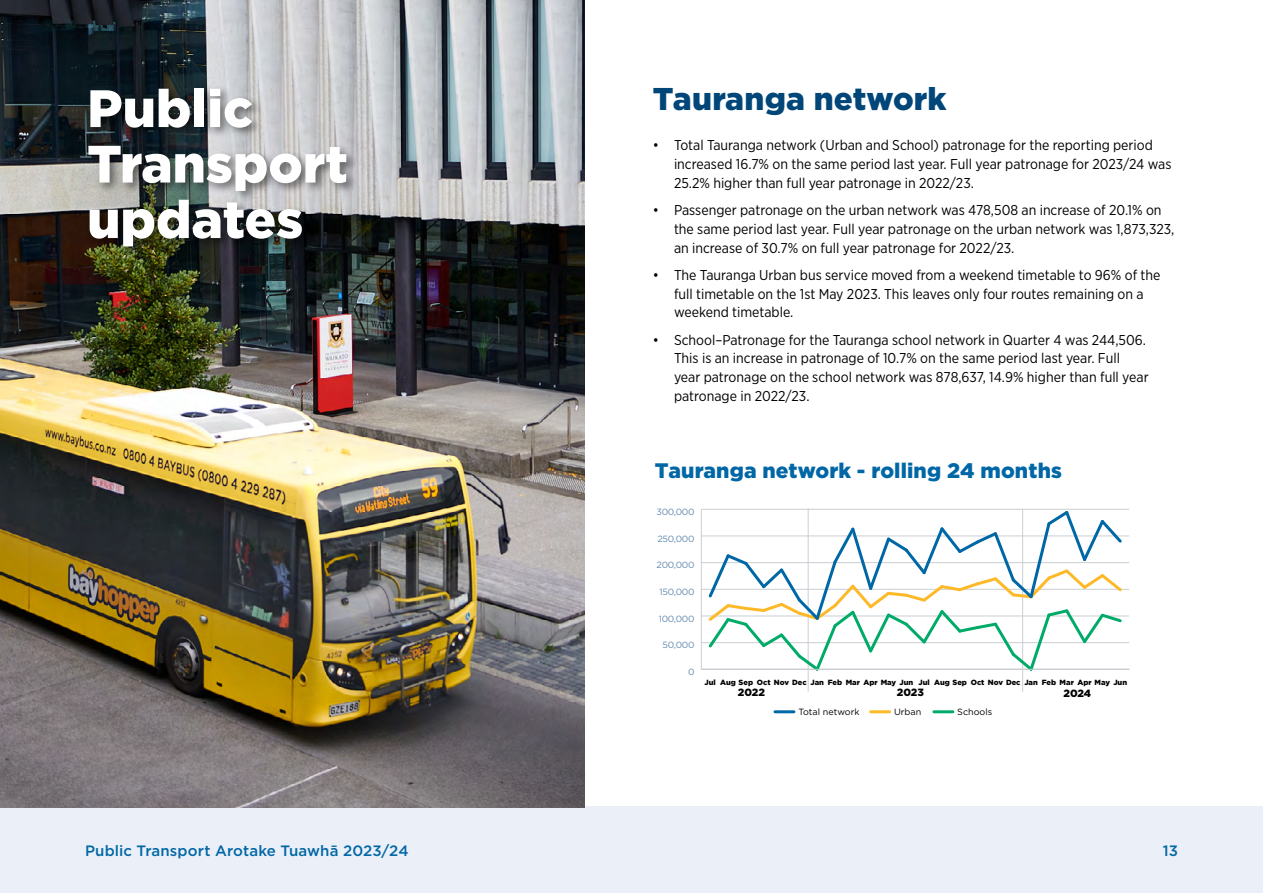
<style>
.page{position:relative;width:1263px;height:893px;background:#fff}
.page>*{position:absolute;margin:0;border:0;box-sizing:border-box;transform-origin:0 0}
.t1{font:900 52.5px/55.5px "Gotham";color:#fff}
.t2{font:900 31.5px "Gotham";letter-spacing:.005em;color:#004678}
.t3{font:900 21px "Gotham";letter-spacing:.005em;color:#0067a6}
.t4{font:500 15px "Gotham";letter-spacing:.01em;color:#0067a6}
.t5{font:14.25px/18.8px "Gotham Narrow";color:#000}
.t6{font:900 10.5px "Gotham";color:#000}
.t7{font:9px "Gotham";letter-spacing:-.025em;color:#658ab1}
.t8{font:9px "Gotham";color:#000}
.t9{font:900 7.5px "Gotham";color:#000}
</style>
<div class="page">
<div style="left:0;top:806px;width:1263px;height:87px;background:#ebeff7"></div>
<img style="left:0;top:0;width:585px;height:808px">
<div style="left:85px;top:85px;width:273px;height:174px;background:#000;opacity:.5"></div>
<hr style="left:808px;top:509px;width:1px;height:182px;background:#caced2">
<hr style="left:1022px;top:509px;width:1px;height:183px;background:#caced2">
<hr style="left:701px;top:509px;width:1px;height:160px;background:#caced2">
<hr style="left:701px;top:642px;width:428px;height:1px;background:#caced2">
<hr style="left:701px;top:616px;width:428px;height:1px;background:#caced2">
<hr style="left:701px;top:589px;width:428px;height:1px;background:#caced2">
<hr style="left:701px;top:562px;width:428px;height:1px;background:#caced2">
<hr style="left:701px;top:536px;width:428px;height:1px;background:#caced2">
<hr style="left:701px;top:509px;width:428px;height:1px;background:#caced2">
<svg style="left:706px;top:508px;width:418px;height:165px"></svg>
<hr style="left:701px;top:669px;width:428px;height:1px;background:#caced2">
<hr style="left:775px;top:710px;width:19px;height:3px;background:#0067a6">
<hr style="left:871px;top:710px;width:19px;height:3px;background:#fdb927">
<hr style="left:934px;top:710px;width:19px;height:3px;background:#00ab69">
<h1 class="t1" style="left:87px;top:80px;width:262px">Public<br>Transport updates</h1>
<h2 class="t2" style="left:653px;top:77px;width:295px">Tauranga network</h2>
<p class="t5" style="left:674px;top:136px;width:499px;text-indent:-21px">• Total Tauranga network (Urban and School) patronage for the reporting period increased 16.7% on the same period last year. Full year patronage for 2023/24 was<br>25.2% higher than full year patronage in 2022/23.</p>
<p class="t5" style="left:674px;top:200px;width:502px;text-indent:-21px">• Passenger patronage on the urban network was 478,508 an increase of 20.1% on the same period last year. Full year patronage on the urban network was 1,873,323, an increase of 30.7% on full year patronage for 2022/23.</p>
<p class="t5" style="left:674px;top:265px;width:488px;text-indent:-21px">• The Tauranga Urban bus service moved from a weekend timetable to 96% of the full timetable on the 1st May 2023. This leaves only four routes remaining on a weekend timetable.</p>
<p class="t5" style="left:674px;top:330px;width:476px;text-indent:-21px">• School–Patronage for the Tauranga school network in Quarter 4 was 244,506.<br>This is an increase in patronage of 10.7% on the same period last year. Full year patronage on the school network was 878,637, 14.9% higher than full year patronage in 2022/23.</p>
<h3 class="t3" style="left:655px;top:456px;width:409px">Tauranga network - rolling 24 months</h3>
<p class="t7" style="left:656px;top:506px;width:40px">300,000</p>
<p class="t7" style="left:657px;top:533px;width:39px">250,000</p>
<p class="t7" style="left:656px;top:559px;width:40px">200,000</p>
<p class="t7" style="left:660px;top:586px;width:36px">150,000</p>
<p class="t7" style="left:659px;top:613px;width:37px">100,000</p>
<p class="t7" style="left:663px;top:639px;width:33px">50,000</p>
<p class="t7" style="left:688px;top:666px;width:8px">0</p>
<p class="t9" style="left:705px;top:677px;width:424px">Jul Aug Sep Oct Nov Dec Jan Feb Mar Apr May Jun Jul Aug Sep Oct Nov Dec Jan Feb Mar Apr May Jun</p>
<p class="t6" style="left:738px;top:685px;width:29px">2022</p>
<p class="t6" style="left:897px;top:685px;width:29px">2023</p>
<p class="t6" style="left:1063px;top:686px;width:29px">2024</p>
<p class="t8" style="left:798px;top:706px;width:63px">Total network</p>
<p class="t8" style="left:894px;top:706px;width:29px">Urban</p>
<p class="t8" style="left:957px;top:706px;width:36px">Schools</p>
<p class="t4" style="left:85px;top:841px;width:325px">Public Transport Arotake Tuawhā 2023/24</p>
<p class="t4" style="left:1163px;top:841px;width:17px">13</p>
</div>
